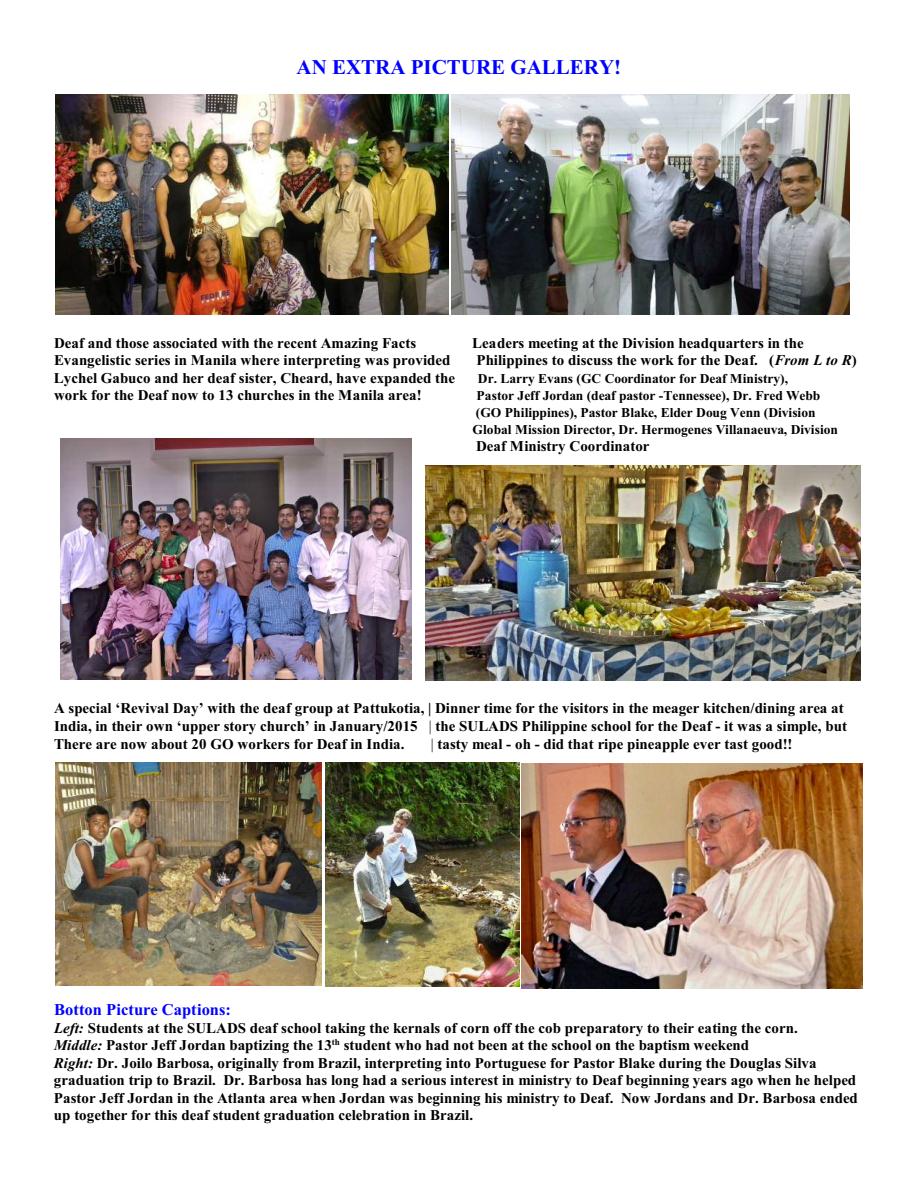
<style>
.page{position:relative;width:918px;height:1188px;background:#fff}
.page>*{position:absolute;margin:0;border:0;box-sizing:border-box;transform-origin:0 0}
.t1{font:700 21px "Times New Roman";color:#00f}
.t2{font:700 16.5px "Times New Roman";color:#00f}
.t3{font:700 15px/17.4px "Times New Roman";color:#000}
.t4{font:700 13.5px/16.8px "Times New Roman";color:#000}
.s1{font-style:italic}
.s2{font-weight:400}
</style>
<div class="page">
<img style="left:56px;top:94px;width:392px;height:221px">
<img style="left:451px;top:95px;width:398px;height:220px">
<img style="left:426px;top:465px;width:434px;height:215px">
<img style="left:60px;top:438px;width:352px;height:241px">
<img style="left:56px;top:763px;width:266px;height:223px">
<img style="left:326px;top:763px;width:193px;height:224px">
<img style="left:522px;top:763px;width:340px;height:225px">
<h1 class="t1" style="left:297px;top:60px;width:326px">AN EXTRA PICTURE GALLERY!</h1>
<p class="t3" style="left:54px;top:336px;width:364px">Deaf and those associated with the recent Amazing Facts</p>
<p class="t3" style="left:472px;top:336px;width:333px">Leaders meeting at the Division headquarters in the</p>
<p class="t3" style="left:54px;top:353px;width:398px">Evangelistic series in Manila where interpreting was provided</p>
<p class="t3" style="left:477px;top:353px;width:382px">Philippines to discuss the work for the Deaf. (<span class="s1">From L to R</span>)</p>
<p class="t3" style="left:54px;top:371px;width:403px">Lychel Gabuco and her deaf sister, Cheard, have expanded the</p>
<p class="t4" style="left:478px;top:371px;width:312px">Dr. Larry Evans (GC Coordinator for Deaf Ministry),</p>
<p class="t3" style="left:54px;top:388px;width:369px">work for the Deaf now to 13 churches in the Manila area!</p>
<p class="t4" style="left:473px;top:389px;width:367px;text-indent:4px">Pastor Jeff Jordan (deaf pastor -Tennessee), Dr. Fred Webb (GO Philippines), Pastor Blake, Elder Doug Venn (Division<br>Global Mission Director, Dr. Hermogenes Villanaeuva, Division</p>
<p class="t3" style="left:476px;top:439px;width:175px">Deaf Ministry Coordinator</p>
<p class="t3" style="left:54px;top:701px;width:794px">A special ‘Revival Day’ with the deaf group at Pattukotia, | Dinner time for the visitors in the meager kitchen/dining area at<br>India, in their own ‘upper story church’ in January/2015 <span class="s2">|</span> the SULADS Philippine school for the Deaf - it was a simple, but<br>There are now about 20 GO workers for Deaf in India.</p>
<p class="t3" style="left:431px;top:736px;width:363px"><span class="s2">|</span> tasty meal - oh - did that ripe pineapple ever tast good!!</p>
<p class="t2" style="left:54px;top:1004px;width:178px">Botton Picture Captions:</p>
<p class="t3" style="left:54px;top:1021px;width:805px"><span class="s1">Left:</span> Students at the SULADS deaf school taking the kernals of corn off the cob preparatory to their eating the corn.<br><span class="s1">Middle:</span> Pastor Jeff Jordan baptizing the 13<sup>th</sup> student who had not been at the school on the baptism weekend<br><span class="s1">Right:</span> Dr. Joilo Barbosa, originally from Brazil, interpreting into Portuguese for Pastor Blake during the Douglas Silva graduation trip to Brazil. Dr. Barbosa has long had a serious interest in ministry to Deaf beginning years ago when he helped Pastor Jeff Jordan in the Atlanta area when Jordan was beginning his ministry to Deaf. Now Jordans and Dr. Barbosa ended up together for this deaf student graduation celebration in Brazil.</p>
</div>
